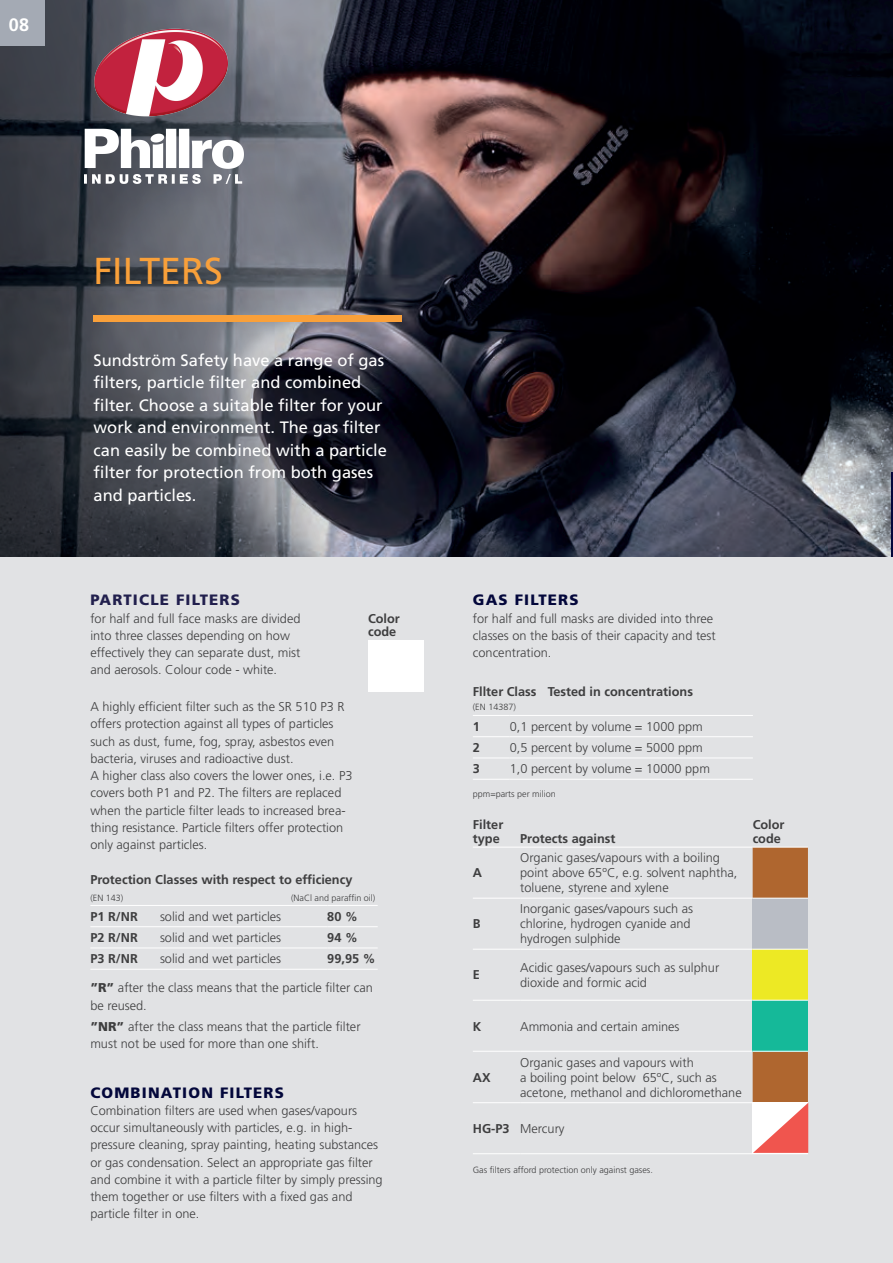
<style>
.page{position:relative;width:893px;height:1263px;background:#fff}
.page>*{position:absolute;margin:0;border:0;box-sizing:border-box;transform-origin:0 0}
.t1{font:37.5px "Frutiger LT Std";color:#f9a03a}
.t2{font:700 18px "Frutiger LT Std";color:#fff}
.t3{font:16.5px/22.5px "Frutiger LT Std";color:#fff}
.t4{font:900 15px "Frutiger LT Std";letter-spacing:.08em;color:#03073b}
.t5{font:900 15px "Frutiger LT Std";letter-spacing:.08em;color:#211f4d}
.t6{font:300 12.75px/17.2px "Frutiger LT Std";color:#3e3e3f}
.t7{font:700 12.75px/13.5px "Frutiger LT Std";color:#3e3e3f}
.t8{font:300 9px "Frutiger LT Std";color:#3e3e3f}
.s1{font-weight:900}
.s2{font-weight:700}
</style>
<div class="page">
<svg style="left:0;top:0;width:893px;height:558px;background:#35343c"></svg>
<hr style="left:892px;top:473px;width:1px;height:85px;background:#03073b">
<div style="left:0;top:558px;width:893px;height:705px;background:#e1e2e4"></div>
<div style="left:94px;top:315px;width:308px;height:6px;background:#f9a03a"></div>
<hr style="left:90px;top:905px;width:70px;height:1px;background:#fff">
<hr style="left:160px;top:905px;width:167px;height:1px;background:#fff">
<hr style="left:327px;top:905px;width:51px;height:1px;background:#fff">
<hr style="left:90px;top:926px;width:70px;height:1px;background:#fff">
<hr style="left:160px;top:926px;width:167px;height:1px;background:#fff">
<hr style="left:327px;top:926px;width:51px;height:1px;background:#fff">
<hr style="left:90px;top:947px;width:70px;height:1px;background:#fff">
<hr style="left:160px;top:947px;width:167px;height:1px;background:#fff">
<hr style="left:327px;top:947px;width:51px;height:1px;background:#fff">
<hr style="left:90px;top:969px;width:70px;height:1px;background:#fff">
<hr style="left:160px;top:969px;width:167px;height:1px;background:#fff">
<hr style="left:327px;top:969px;width:51px;height:1px;background:#fff">
<hr style="left:473px;top:715px;width:37px;height:1px;background:#fff">
<hr style="left:510px;top:715px;width:243px;height:1px;background:#fff">
<hr style="left:473px;top:736px;width:37px;height:1px;background:#fff">
<hr style="left:510px;top:736px;width:243px;height:1px;background:#fff">
<hr style="left:473px;top:757px;width:37px;height:1px;background:#fff">
<hr style="left:510px;top:757px;width:243px;height:1px;background:#fff">
<hr style="left:473px;top:779px;width:37px;height:1px;background:#fff">
<hr style="left:510px;top:779px;width:243px;height:1px;background:#fff">
<hr style="left:473px;top:847px;width:47px;height:1px;background:#fff">
<hr style="left:520px;top:847px;width:233px;height:1px;background:#fff">
<hr style="left:473px;top:898px;width:47px;height:1px;background:#fff">
<hr style="left:520px;top:898px;width:233px;height:1px;background:#fff">
<hr style="left:473px;top:949px;width:47px;height:1px;background:#fff">
<hr style="left:520px;top:949px;width:233px;height:1px;background:#fff">
<hr style="left:473px;top:1000px;width:47px;height:1px;background:#fff">
<hr style="left:520px;top:1000px;width:233px;height:1px;background:#fff">
<hr style="left:473px;top:1051px;width:47px;height:1px;background:#fff">
<hr style="left:520px;top:1051px;width:233px;height:1px;background:#fff">
<hr style="left:473px;top:1102px;width:47px;height:1px;background:#fff">
<hr style="left:520px;top:1102px;width:233px;height:1px;background:#fff">
<hr style="left:473px;top:1153px;width:47px;height:1px;background:#fff">
<hr style="left:520px;top:1153px;width:233px;height:1px;background:#fff">
<hr style="left:753px;top:1153px;width:55px;height:1px;background:#fff">
<svg style="left:753px;top:847px;width:55px;height:306px;background:#aea56e"></svg>
<div style="left:368px;top:641px;width:55px;height:51px;background:#fff"></div>
<div style="left:0;top:0;width:45px;height:46px;background:#a4aab4"></div>
<img style="left:85px;top:25px;width:158px;height:159px">
<h2 class="t2" style="left:9px;top:14px;width:22px">08</h2>
<h1 class="t1" style="left:94px;top:249px;width:131px">FILTERS</h1>
<p class="t3" style="left:94px;top:349px;width:295px">Sundström Safety have a range of gas filters, particle filter and combined filter. Choose a suitable filter for your work and environment. The gas filter can easily be combined with a particle filter for protection from both gases and particles.</p>
<p class="t5" style="left:90px;top:591px;width:151px">PARTICLE FILTERS</p>
<p class="t6" style="left:90px;top:610px;width:212px">for half and full face masks are divided into three classes depending on how effectively they can separate dust, mist and aerosols. Colour code - white.</p>
<p class="t6" style="left:90px;top:698px;width:264px">A highly efficient filter such as the SR 510 P3 R offers protection against all types of particles such as dust, fume, fog, spray, asbestos even bacteria, viruses and radioactive dust.<br>A higher class also covers the lower ones, i.e. P3 covers both P1 and P2. The filters are replaced when the particle filter leads to increased brea&shy;thing resistance. Particle filters offer protection only against particles.</p>
<p class="t7" style="left:90px;top:872px;width:264px">Protection Classes with respect to efficiency</p>
<p class="t8" style="left:90px;top:892px;width:35px">(EN 143)</p>
<p class="t8" style="left:291px;top:892px;width:86px">(NaCl and paraffin oil)</p>
<p class="t7" style="left:90px;top:910px;width:49px">P1 R/NR</p>
<p class="t6" style="left:160px;top:908px;width:123px">solid and wet particles</p>
<p class="t7" style="left:327px;top:910px;width:32px">80 %</p>
<p class="t7" style="left:90px;top:931px;width:49px">P2 R/NR</p>
<p class="t6" style="left:160px;top:929px;width:123px">solid and wet particles</p>
<p class="t7" style="left:327px;top:931px;width:32px">94 %</p>
<p class="t7" style="left:90px;top:952px;width:49px">P3 R/NR</p>
<p class="t6" style="left:160px;top:950px;width:123px">solid and wet particles</p>
<p class="t7" style="left:327px;top:952px;width:50px">99,95 %</p>
<p class="t6" style="left:90px;top:979px;width:284px"><span class="s1">”R”</span> after the class means that the particle filter can be reused.</p>
<p class="t6" style="left:90px;top:1018px;width:272px"><span class="s1">”NR”</span> after the class means that the particle filter must not be used for more than one shift.</p>
<p class="t4" style="left:90px;top:1083px;width:195px">COMBINATION FILTERS</p>
<p class="t6" style="left:90px;top:1102px;width:294px">Combination filters are used when gases/vapours occur simultaneously with particles, e.g. in high&shy;pressure cleaning, spray painting, heating substances or gas condensation. Select an appropriate gas filter and combine it with a particle filter by simply pressing them together or use filters with a fixed gas and particle filter in one.</p>
<p class="t7" style="left:368px;top:612px;width:33px">Color code</p>
<p class="t4" style="left:473px;top:591px;width:107px">GAS FILTERS</p>
<p class="t6" style="left:473px;top:610px;width:244px">for half and full masks are divided into three classes on the basis of their capacity and test concentration.</p>
<p class="t7" style="left:473px;top:685px;width:222px">Fllter Class Tested in concentrations</p>
<p class="t8" style="left:473px;top:701px;width:45px">(EN 14387)</p>
<p class="t7" style="left:473px;top:720px;width:9px">1</p>
<p class="t6" style="left:510px;top:718px;width:195px">0,1 percent by volume = 1000 ppm</p>
<p class="t7" style="left:473px;top:741px;width:9px">2</p>
<p class="t6" style="left:510px;top:739px;width:195px">0,5 percent by volume = 5000 ppm</p>
<p class="t7" style="left:473px;top:762px;width:9px">3</p>
<p class="t6" style="left:510px;top:760px;width:202px">1,0 percent by volume = 10000 ppm</p>
<p class="t8" style="left:473px;top:789px;width:84px">ppm=parts per milion</p>
<p class="t7" style="left:473px;top:818px;width:32px">Filter type</p>
<p class="t7" style="left:520px;top:832px;width:97px">Protects against</p>
<p class="t7" style="left:473px;top:866px;width:11px">A</p>
<p class="t7" style="left:473px;top:917px;width:9px">B</p>
<p class="t6" style="left:520px;top:851px;width:219px;line-height:15px">Organic gases/vapours with a boiling point above 65ºC, e.g. solvent naphtha, toluene, styrene and xylene</p>
<p class="t6" style="left:520px;top:902px;width:174px;line-height:15px">Inorganic gases/vapours such as chlorine, hydrogen cyanide and hydrogen sulphide</p>
<p class="t7" style="left:473px;top:968px;width:9px">E</p>
<p class="t6" style="left:520px;top:960px;width:201px;line-height:15px">Acidic gases/vapours such as sulphur dioxide and formic acid</p>
<p class="t7" style="left:473px;top:1019px;width:10px">K</p>
<p class="t6" style="left:520px;top:1018px;width:161px">Ammonia and certain amines</p>
<p class="t6" style="left:520px;top:1055px;width:223px;line-height:15px">Organic gases and vapours with<br>a boiling point below 65ºC, such as acetone, methanol and dichloromethane</p>
<p class="t6" style="left:473px;top:1120px;width:93px"><span class="s2">HG-P3</span> Mercury</p>
<p class="t8" style="left:473px;top:1164px;width:182px">Gas filters afford protection only against gases.</p>
<p class="t7" style="left:473px;top:1070px;width:19px">AX</p>
<p class="t7" style="left:753px;top:818px;width:33px">Color code</p>
</div>
